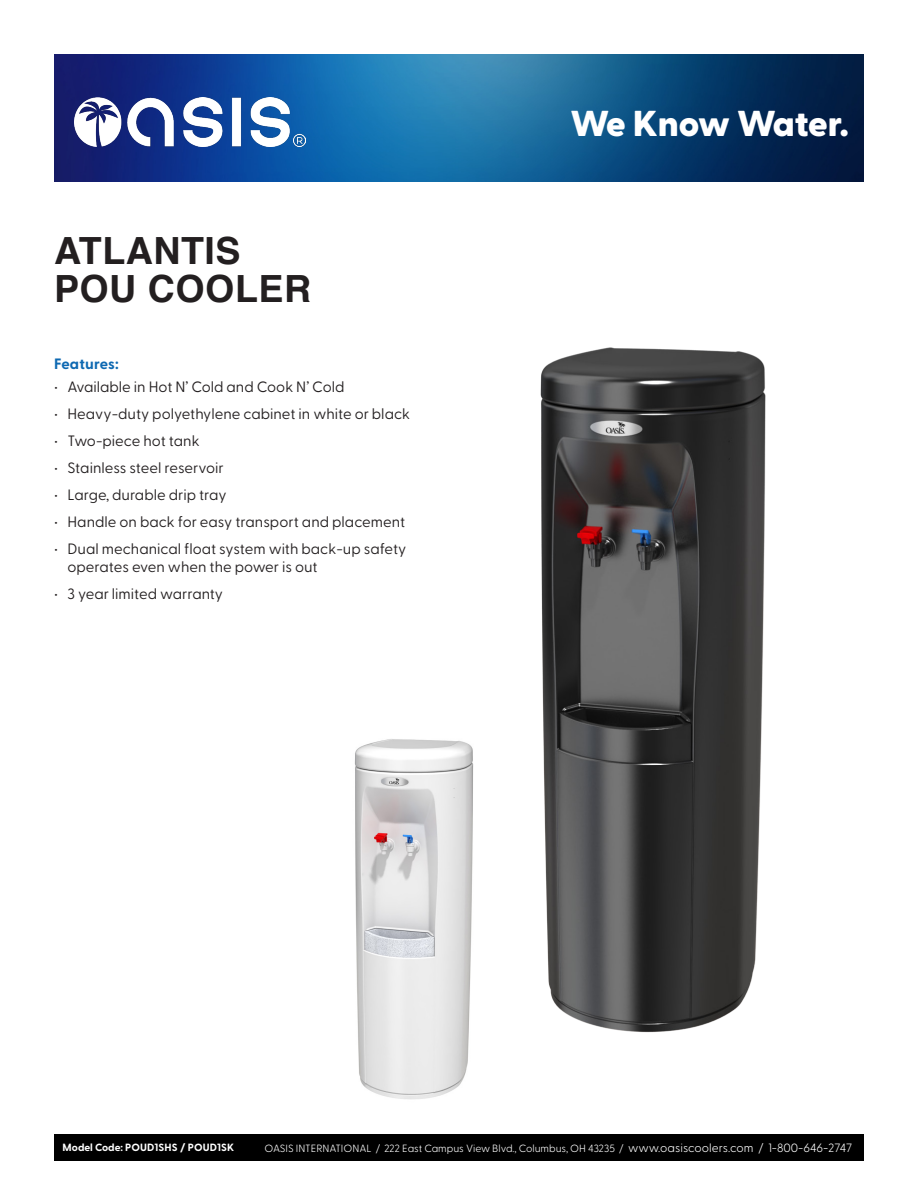
<style>
.page{position:relative;width:918px;height:1188px;background:#fff}
.page>*{position:absolute;margin:0;border:0;box-sizing:border-box;transform-origin:0 0}
.t1{font:700 37.5px/37.5px "Helvetica";letter-spacing:.015em;color:#231f20}
.t2{font:800 36px "Greycliff CF";letter-spacing:-.005em;color:#fff}
.t3{font:15px/18px "Greycliff CF";color:#231f20}
.Front_SubHead{font:700 15px "Greycliff CF";letter-spacing:.015em;color:#0e69b2}
.t4{font:300 10.5px "Greycliff CF";color:#fff}
.t5{font:700 10.5px "Greycliff CF";letter-spacing:.015em;color:#fff}
.s1{font-size:12px}
</style>
<div class="page">
<img style="left:355px;top:743px;width:112px;height:357px">
<img style="left:369px;top:347px;width:397px;height:721px">
<img style="left:54px;top:54px;width:810px;height:128px">
<img style="left:75px;top:97px;width:230px;height:49px">
<div style="left:54px;top:1134px;width:810px;height:27px;background:#000"></div>
<p class="t1" style="left:54px;top:233px;width:259px">ATLANTIS<br>POU COOLER</p>
<p class="Front_SubHead" style="left:54px;top:355px;width:66px">Features:</p>
<p class="t3" style="left:54px;top:378px;width:292px">• Available in Hot N’ Cold and Cook N’ Cold</p>
<p class="t3" style="left:54px;top:405px;width:358px">• Heavy-duty polyethylene cabinet in white or black</p>
<p class="t3" style="left:54px;top:432px;width:147px">• Two-piece hot tank</p>
<p class="t3" style="left:54px;top:459px;width:171px">• Stainless steel reservoir</p>
<p class="t3" style="left:54px;top:486px;width:174px">• Large, durable drip tray</p>
<p class="t3" style="left:54px;top:513px;width:353px">• Handle on back for easy transport and placement</p>
<p class="t3" style="left:68px;top:540px;width:340px;text-indent:-14px">• Dual mechanical float system with back-up safety operates even when the power is out</p>
<p class="t3" style="left:54px;top:585px;width:171px">• 3 year limited warranty</p>
<p class="t2" style="left:571px;top:101px;width:280px">We Know Water.</p>
<p class="t5" style="left:63px;top:1141px;width:173px">Model Code: POUD1SHS / POUD1SK</p>
<p class="t4" style="left:265px;top:1142px;width:589px">OASIS INTERNATIONAL / 222 East Campus View Blvd., Columbus, OH 43235 / <span class="s1">www.oasiscoolers.com / 1-800-646-2747</span></p>
</div>
